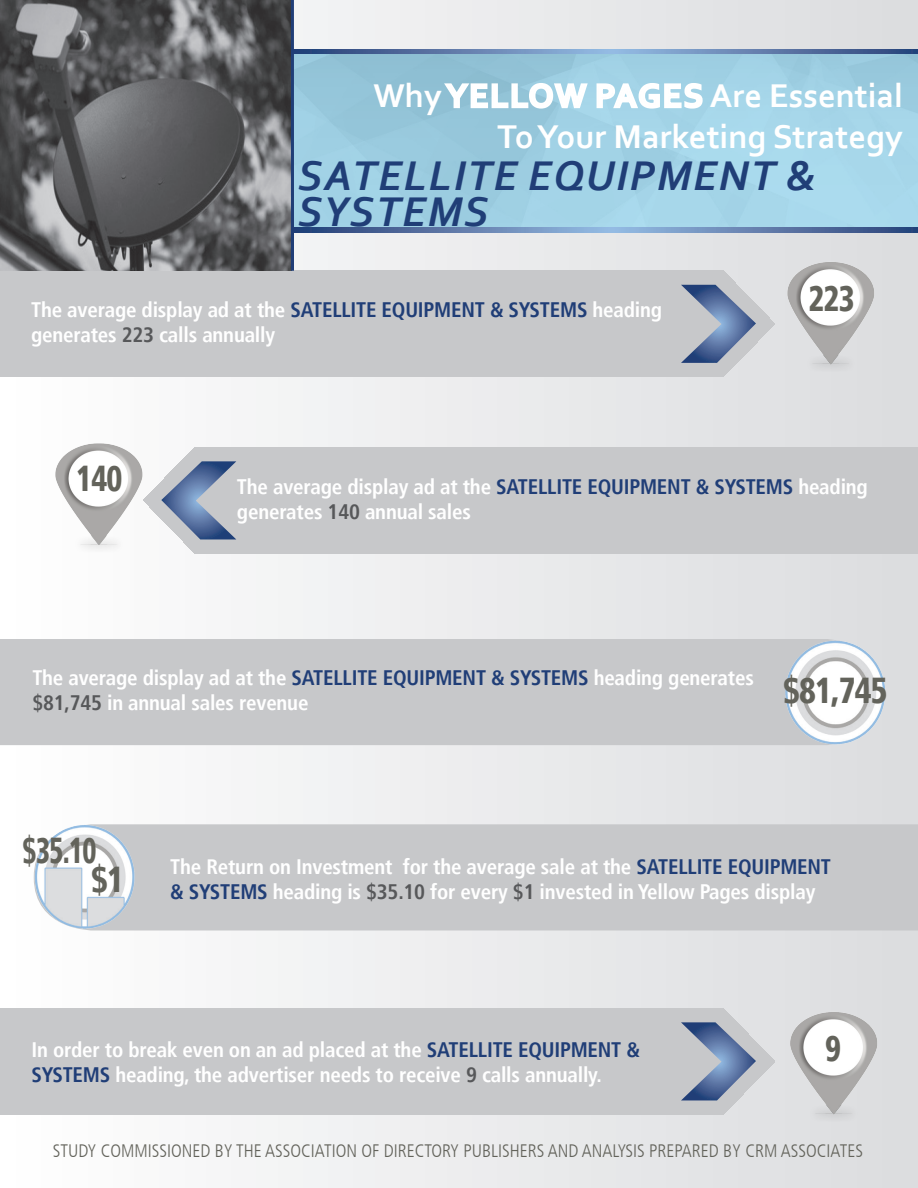
<style>
.page{position:relative;width:918px;height:1188px;background:#fff}
.page>*{position:absolute;margin:0;border:0;box-sizing:border-box;transform-origin:0 0}
.t1{font:italic 700 43.5px/36px "Corbel";letter-spacing:.04em;color:#203e77}
.t2{font:900 condensed 36px/28.8px "Frutiger LT";letter-spacing:-.025em;color:#63635b;scale:.75 1}
.t3{font:900 condensed 36px "Frutiger LT";letter-spacing:-.025em;color:#63635b;scale:.85 1}
.t4{font:900 condensed 36px "Frutiger LT";letter-spacing:-.025em;color:#63635b;scale:.9 1}
.t5{font:700 34.5px/41.4px "Corbel";color:#fff;text-align:right}
.t6{font:700 condensed 21px/25.2px "Frutiger LT";letter-spacing:-.01em;color:#fff}
.t7{font:300 condensed 18px "Frutiger LT";color:#63635b}
.s1{color:#203e77}
.s2{color:#57585a}
</style>
<div class="page">
<div style="left:1px;top:1px;width:916px;height:1186px;background:linear-gradient(to right,#fffefe,#dbdcde)"></div>
<svg style="left:294px;top:54px;width:624px;height:174px;background:#9ecfe3"></svg>
<img style="left:770px;top:248px;width:148px;height:146px">
<div style="left:0;top:639px;width:770px;height:106px;background:#c7c8ca"></div>
<img style="left:34px;top:429px;width:117px;height:131px">
<img style="left:778px;top:1006px;width:117px;height:126px">
<img style="left:770px;top:619px;width:121px;height:134px">
<div style="left:143px;top:824px;width:775px;height:106px;background:#c7c8ca"></div>
<img style="left:27px;top:815px;width:116px;height:125px">
<svg style="left:294px;top:49px;width:624px;height:5px;background:#5f7cab"></svg>
<svg style="left:294px;top:228px;width:624px;height:4px;background:#5f7cab"></svg>
<div style="left:0;top:271px;width:775px;height:106px;background:#c7c8ca"></div>
<svg style="left:681px;top:285px;width:75px;height:78px;background:#919fb6"></svg>
<div style="left:143px;top:447px;width:775px;height:106px;background:#c7c8ca"></div>
<svg style="left:161px;top:461px;width:75px;height:78px;background:#93a0b8"></svg>
<div style="left:0;top:1008px;width:775px;height:107px;background:#c7c8ca"></div>
<svg style="left:681px;top:1022px;width:75px;height:78px;background:#929fb7"></svg>
<svg style="left:442px;top:81px;width:147px;height:29px"></svg>
<svg style="left:595px;top:76px;width:109px;height:34px"></svg>
<img style="left:0;top:0;width:291px;height:271px">
<hr style="left:291px;top:0;width:3px;height:271px;background:#203e77">
<h3 class="t5" style="left:373px;top:74px;width:531px">Why Yellow Pages Are Essential<br>To Your Marketing Strategy</h3>
<h1 class="t1" style="left:298px;top:157px;width:519px">SATELLITE EQUIPMENT &amp;<br>SYSTEMS</h1>
<p class="t6" style="left:31px;top:297px;width:632px">The average display ad at the <span class="s1">Satellite Equipment &amp; Systems</span> heading generates <span class="s2">223</span> calls annually</p>
<h2 class="t3" style="left:808px;top:277px;width:56px">223</h2>
<h2 class="t3" style="left:76px;top:457px;width:56px">140</h2>
<p class="t6" style="left:237px;top:474px;width:632px">The average display ad at the <span class="s1">Satellite Equipment &amp; Systems</span> heading generates <span class="s2">140</span> annual sales</p>
<p class="t6" style="left:32px;top:665px;width:723px">The average display ad at the <span class="s1">Satellite Equipment &amp; Systems</span> heading generates <span class="s2">$81,745</span> in annual sales revenue</p>
<h2 class="t4" style="left:783px;top:669px;width:118px">$81,745</h2>
<h2 class="t2" style="left:91px;top:836px;width:45px;text-indent:-69px">$35.10 $1</h2>
<p class="t6" style="left:170px;top:854px;width:660px">The Return on Investment for the average sale at the <span class="s1">Satellite Equipment &amp; Systems</span> heading is <span class="s2">$35.10</span> for every <span class="s2">$1</span> invested in Yellow Pages display</p>
<p class="t6" style="left:31px;top:1037px;width:610px">In order to break even on an ad placed at the <span class="s1">Satellite Equipment &amp;<br>Systems</span> heading, the advertiser needs to receive <span class="s2">9</span> calls annually.</p>
<h2 class="t3" style="left:825px;top:1027px;width:20px">9</h2>
<p class="t7" style="left:53px;top:1140px;width:704px">STUDY COMMISSIONED BY THE ASSOCIATION OF DIRECTORY PUBLISHERS AND ANALYSIS PREPARED BY CRM</p>
<p class="t7" style="left:781px;top:1140px;width:82px">ASSOCIATES</p>
</div>
